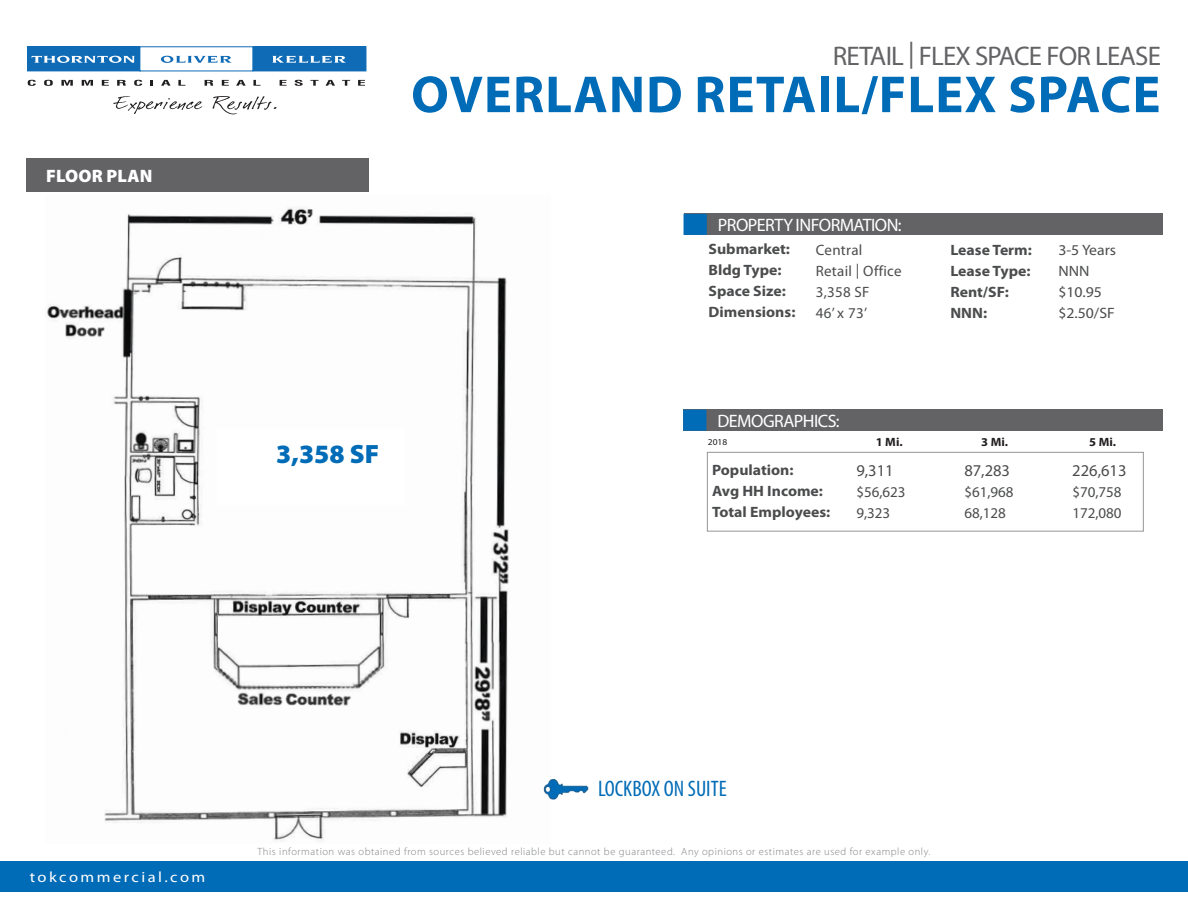
<style>
.page{position:relative;width:1188px;height:918px;background:#fff}
.page>*{position:absolute;margin:0;border:0;box-sizing:border-box;transform-origin:0 0}
.t1{font:700 52.5px "Myriad Pro";letter-spacing:.02em;color:#006cb7}
.t2{font:27px "Myriad Pro";letter-spacing:-.03em;color:#636366}
.t3{font:900 26.55px "Myriad Pro";color:#006cb7}
.t4{font:condensed 22.5px "Myriad Pro";color:#006cb7}
.t5{font:18px "Myriad Pro";letter-spacing:-.03em;color:#fff}
.t6{font:900 18px "Myriad Pro";letter-spacing:.01em;color:#fff}
.t7{font:16.5px "Myriad Pro";color:#4b4c4d}
.t8{font:700 15px/21px "Myriad Pro";color:#4b4c4d;scale:1.05 1}
.t9{font:15px "Myriad Pro";color:#4b4c4d}
.t10{font:15px/21px "Myriad Pro";letter-spacing:.02em;color:#4b4c4d}
.t11{font:15px "Myriad Pro";color:#4b4c4d;scale:1.05 1}
.t12{font:14.85px "Myriad Pro";letter-spacing:.15em;color:#fff;scale:1.11 1}
.t13{font:700 12px "Myriad Pro";color:#231f20;scale:1.05 1}
.t14{font:300 10.5px "Myriad Pro";letter-spacing:.05em;color:#808285}
.t15{font:9px "Myriad Pro";color:#231f20;scale:1.05 1}
</style>
<div class="page">
<div style="left:0;top:861px;width:1188px;height:30px;background:#006bb6"></div>
<svg style="left:28px;top:80px;width:8px;height:6px"></svg>
<svg style="left:44px;top:80px;width:9px;height:6px"></svg>
<svg style="left:61px;top:80px;width:12px;height:6px"></svg>
<svg style="left:82px;top:80px;width:11px;height:6px"></svg>
<svg style="left:102px;top:80px;width:7px;height:6px"></svg>
<svg style="left:117px;top:80px;width:9px;height:6px"></svg>
<svg style="left:134px;top:80px;width:8px;height:6px"></svg>
<svg style="left:151px;top:80px;width:2px;height:6px"></svg>
<svg style="left:161px;top:80px;width:10px;height:6px"></svg>
<svg style="left:178px;top:80px;width:7px;height:6px"></svg>
<svg style="left:205px;top:80px;width:8px;height:6px"></svg>
<svg style="left:222px;top:80px;width:7px;height:6px"></svg>
<svg style="left:236px;top:80px;width:10px;height:6px"></svg>
<svg style="left:253px;top:80px;width:7px;height:6px"></svg>
<svg style="left:280px;top:80px;width:7px;height:6px"></svg>
<svg style="left:295px;top:80px;width:8px;height:6px"></svg>
<svg style="left:310px;top:80px;width:9px;height:6px"></svg>
<svg style="left:326px;top:80px;width:9px;height:6px"></svg>
<svg style="left:342px;top:80px;width:8px;height:6px"></svg>
<svg style="left:358px;top:80px;width:7px;height:6px"></svg>
<div style="left:27px;top:47px;width:113px;height:24px;background:#106bb6"></div>
<div style="left:253px;top:47px;width:113px;height:24px;background:#106bb6"></div>
<svg style="left:32px;top:56px;width:103px;height:7px"></svg>
<svg style="left:161px;top:56px;width:71px;height:7px"></svg>
<svg style="left:272px;top:56px;width:74px;height:7px"></svg>
<svg style="left:113px;top:96px;width:89px;height:18px"></svg>
<svg style="left:213px;top:96px;width:63px;height:18px"></svg>
<div style="left:707px;top:452px;width:437px;height:80px;border:1px solid #939598"></div>
<div style="left:684px;top:410px;width:479px;height:21px;background:#636366"></div>
<div style="left:683px;top:410px;width:23px;height:21px;background:#006cb7;border:2px solid #006cb7"></div>
<div style="left:684px;top:214px;width:479px;height:21px;background:#636366"></div>
<div style="left:684px;top:214px;width:23px;height:21px;background:#006cb7"></div>
<img style="left:47px;top:207px;width:462px;height:635px">
<div style="left:26px;top:159px;width:342px;height:33px;background:#636366"></div>
<div style="left:217px;top:428px;width:188px;height:78px;background:#fff"></div>
<img style="left:543px;top:779px;width:46px;height:21px">
<h3 class="t6" style="left:46px;top:166px;width:108px">FLOOR PLAN</h3>
<h2 class="t2" style="left:833px;top:40px;width:330px">RETAIL | FLEX SPACE FOR LEASE</h2>
<h1 class="t1" style="left:411px;top:60px;width:751px">overland retail/fLEX space</h1>
<h3 class="t3" style="left:276px;top:439px;width:101px">3,358 SF</h3>
<h3 class="t5" style="left:718px;top:214px;width:185px">pROPERTY INFORMATION:</h3>
<h3 class="t8" style="left:709px;top:238px;width:84px">Submarket:<br>Bldg Type:<br>Space Size:<br>Dimensions:</h3>
<h3 class="t10" style="left:816px;top:240px;width:88px">Central<br>Retail | Office<br>3,358 SF<br>46’ x 73’</h3>
<h3 class="t8" style="left:950px;top:239px;width:79px">Lease Term:</h3>
<h3 class="t11" style="left:1058px;top:241px;width:57px">3-5 Years</h3>
<h3 class="t8" style="left:950px;top:260px;width:78px">Lease Type:</h3>
<h3 class="t11" style="left:1058px;top:262px;width:11px">NNN</h3>
<h3 class="t8" style="left:950px;top:281px;width:57px">Rent/SF:</h3>
<h3 class="t11" style="left:1058px;top:283px;width:43px">$10.95</h3>
<h3 class="t8" style="left:950px;top:302px;width:11px">NNN</h3>
<h3 class="t8" style="left:983px;top:302px;width:5px">:</h3>
<h3 class="t11" style="left:1058px;top:304px;width:55px">$2.50/SF</h3>
<h3 class="t5" style="left:717px;top:410px;width:124px">DEMOGRAPHICS:</h3>
<p class="t15" style="left:708px;top:437px;width:20px">2018</p>
<p class="t13" style="left:876px;top:434px;width:27px">1 Mi.</p>
<p class="t13" style="left:981px;top:434px;width:27px">3 Mi.</p>
<p class="t13" style="left:1089px;top:434px;width:27px">5 Mi.</p>
<h3 class="t7" style="left:856px;top:460px;width:39px">9,311</h3>
<h3 class="t7" style="left:964px;top:460px;width:47px">87,283</h3>
<h3 class="t7" style="left:1072px;top:460px;width:56px">226,613</h3>
<h3 class="t9" style="left:856px;top:482px;width:51px">$56,623</h3>
<h3 class="t9" style="left:964px;top:482px;width:51px">$61,968</h3>
<h3 class="t9" style="left:1072px;top:482px;width:51px">$70,758</h3>
<h3 class="t9" style="left:856px;top:503px;width:35px">9,323</h3>
<h3 class="t9" style="left:964px;top:503px;width:43px">68,128</h3>
<h3 class="t9" style="left:1072px;top:503px;width:51px">172,080</h3>
<h3 class="t8" style="left:712px;top:459px;width:114px">Population:<br>Avg HH Income:<br>Total Employees:</h3>
<h3 class="t12" style="left:30px;top:867px;width:160px">tokcommercial.com</h3>
<h3 class="t4" style="left:598px;top:775px;width:130px">LOCKBOX ON SUITE</h3>
<p class="t14" style="left:258px;top:845px;width:674px">This information was obtained from sources believed reliable but cannot be guaranteed. Any opinions or estimates are used for example only.</p>
</div>
